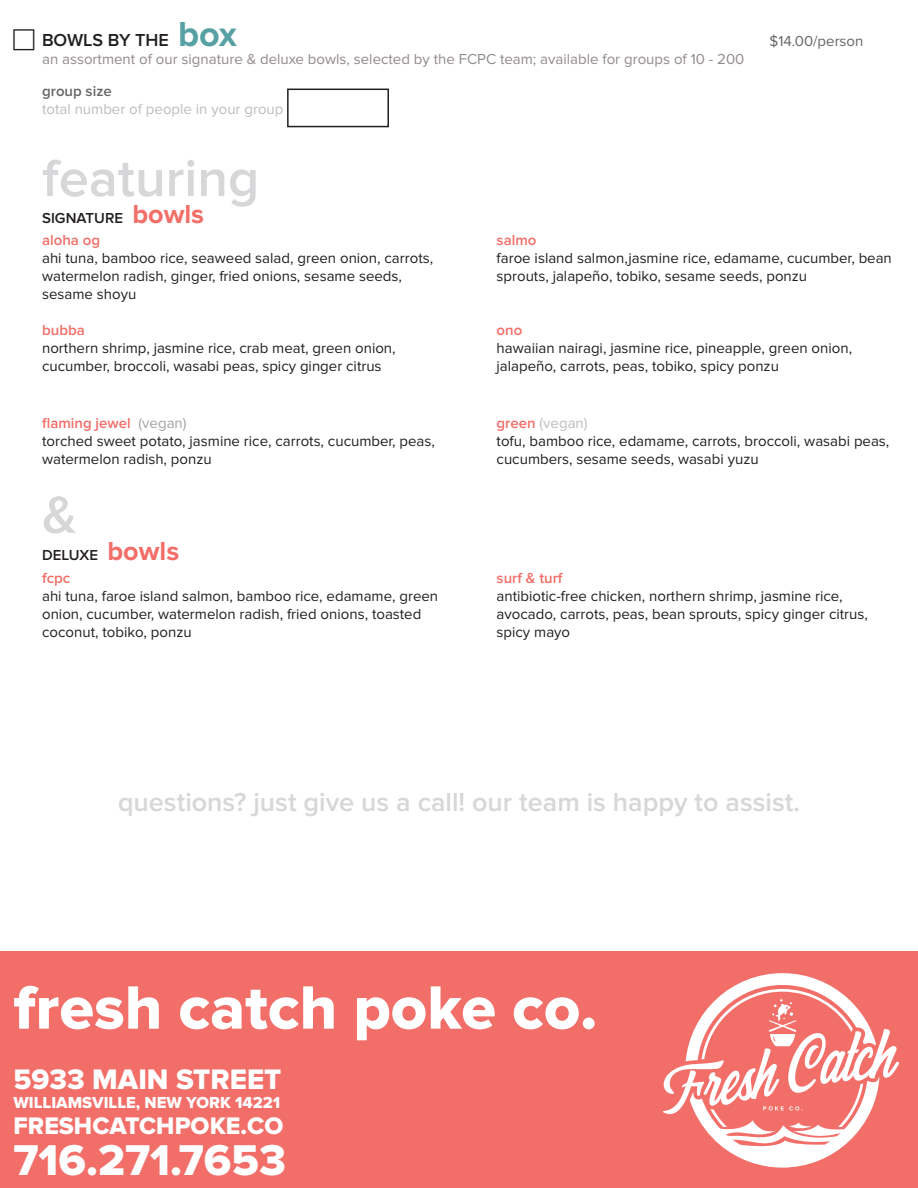
<style>
.page{position:relative;width:918px;height:1188px;background:#fff}
.page>*{position:absolute;margin:0;border:0;box-sizing:border-box;transform-origin:0 0}
.t1{font:63.3px "Proxima Nova Extrabld";color:#fff}
.t2{font:600 54px "Proxima Nova";color:#d7d6d8}
.t3{font:44.7px "Proxima Nova Extrabld";color:#fff}
.t4{font:29.25px "Proxima Nova Extrabld";color:#fff}
.t5{font:600 27px "Proxima Nova";color:#d7d6d8}
.t6{font:24.75px "Proxima Nova Extrabld";color:#fff}
.t7{font:600 18px "Proxima Nova";color:#231f20}
.t8{font:16.5px "Proxima Nova Extrabld";color:#fff}
.t9{font:15px/18px "Proxima Nova";color:#231f20}
.t10{font:15px "Proxima Nova";color:#918a8c}
.t11{font:600 15px "Proxima Nova";color:#f26e68}
.t12{font:15px "Proxima Nova";color:#bcbdbf}
.t13{font:600 15px "Proxima Nova";color:#231f20}
.t14{font:15px "Proxima Nova";color:#656666}
.t15{font:600 15px "Proxima Nova";color:#656666}
.s1{font-weight:700;font-size:36px;color:#57a0a3}
.s2{font-weight:700;font-size:27px;color:#f26e68}
.s3{font-weight:400;color:#a4a3a3}
.s4{font-weight:600;color:#f26e68}
</style>
<div class="page">
<div style="left:0;top:951px;width:918px;height:237px;background:#f26e68"></div>
<svg style="left:663px;top:973px;width:236px;height:195px"></svg>
<div style="left:287px;top:89px;width:102px;height:38px;border:2px solid #231f20"></div>
<p class="t7" style="left:42px;top:30px;width:196px">BOWLS BY THE <span class="s1">box</span></p>
<p class="t10" style="left:42px;top:52px;width:704px">an assortment of our signature &amp; deluxe bowls, selected by the FCPC team; available for groups of 10 - 200</p>
<p class="t15" style="left:42px;top:82px;width:71px">group size</p>
<p class="t12" style="left:42px;top:102px;width:243px">total number of people in your group</p>
<p class="t14" style="left:770px;top:34px;width:95px">$14.00/person</p>
<p class="t2" style="left:42px;top:147px;width:219px">featuring</p>
<p class="t13" style="left:42px;top:209px;width:164px">SIGNATURE <span class="s2">bowls</span></p>
<p class="t11" style="left:42px;top:231px;width:59px">aloha og</p>
<p class="t9" style="left:42px;top:250px;width:393px">ahi tuna, bamboo rice, seaweed salad, green onion, carrots, watermelon radish, ginger, fried onions, sesame seeds, sesame shoyu</p>
<p class="t11" style="left:42px;top:321px;width:44px">bubba</p>
<p class="t9" style="left:42px;top:340px;width:355px">northern shrimp, jasmine rice, crab meat, green onion, cucumber, broccoli, wasabi peas, spicy ginger citrus</p>
<p class="t11" style="left:42px;top:414px;width:146px">flaming jewel <span class="s3">(vegan)</span></p>
<p class="t9" style="left:42px;top:433px;width:394px">torched sweet potato, jasmine rice, carrots, cucumber, peas,</p>
<p class="t9" style="left:42px;top:451px;width:171px">watermelon radish, ponzu</p>
<p class="t2" style="left:42px;top:484px;width:36px">&amp;</p>
<p class="t13" style="left:42px;top:546px;width:139px">DELUXE <span class="s2">bowls</span></p>
<p class="t11" style="left:42px;top:569px;width:30px">fcpc</p>
<p class="t9" style="left:42px;top:588px;width:398px">ahi tuna, faroe island salmon, bamboo rice, edamame, green onion, cucumber, watermelon radish, fried onions, toasted coconut, tobiko, ponzu</p>
<p class="t11" style="left:497px;top:231px;width:41px">salmo</p>
<p class="t9" style="left:497px;top:250px;width:397px">faroe island salmon,jasmine rice, edamame, cucumber, bean sprouts, jalapeño, tobiko, sesame seeds, ponzu</p>
<p class="t11" style="left:497px;top:321px;width:27px">ono</p>
<p class="t9" style="left:497px;top:340px;width:357px">hawaiian nairagi, jasmine rice, pineapple, green onion, jalapeño, carrots, peas, tobiko, spicy ponzu</p>
<p class="t12" style="left:497px;top:416px;width:93px"><span class="s4">green</span> (vegan)</p>
<p class="t9" style="left:497px;top:433px;width:394px">tofu, bamboo rice, edamame, carrots, broccoli, wasabi peas, cucumbers, sesame seeds, wasabi yuzu</p>
<p class="t11" style="left:497px;top:569px;width:67px">surf &amp; turf</p>
<p class="t9" style="left:497px;top:588px;width:373px">antibiotic-free chicken, northern shrimp, jasmine rice, avocado, carrots, peas, bean sprouts, spicy ginger citrus, spicy mayo</p>
<p class="t5" style="left:118px;top:786px;width:683px">questions? just give us a call! our team is happy to assist.</p>
<p class="t1" style="left:14px;top:971px;width:585px">fresh catch poke co.</p>
<p class="t4" style="left:14px;top:1062px;width:269px">5933 MAIN STREET</p>
<p class="t8" style="left:14px;top:1093px;width:268px">WILLIAMSVILLE, NEW YORK 14221</p>
<p class="t6" style="left:14px;top:1112px;width:271px">FRESHCATCHPOKE.CO</p>
<p class="t3" style="left:14px;top:1134px;width:274px">716.271.7653</p>
</div>
